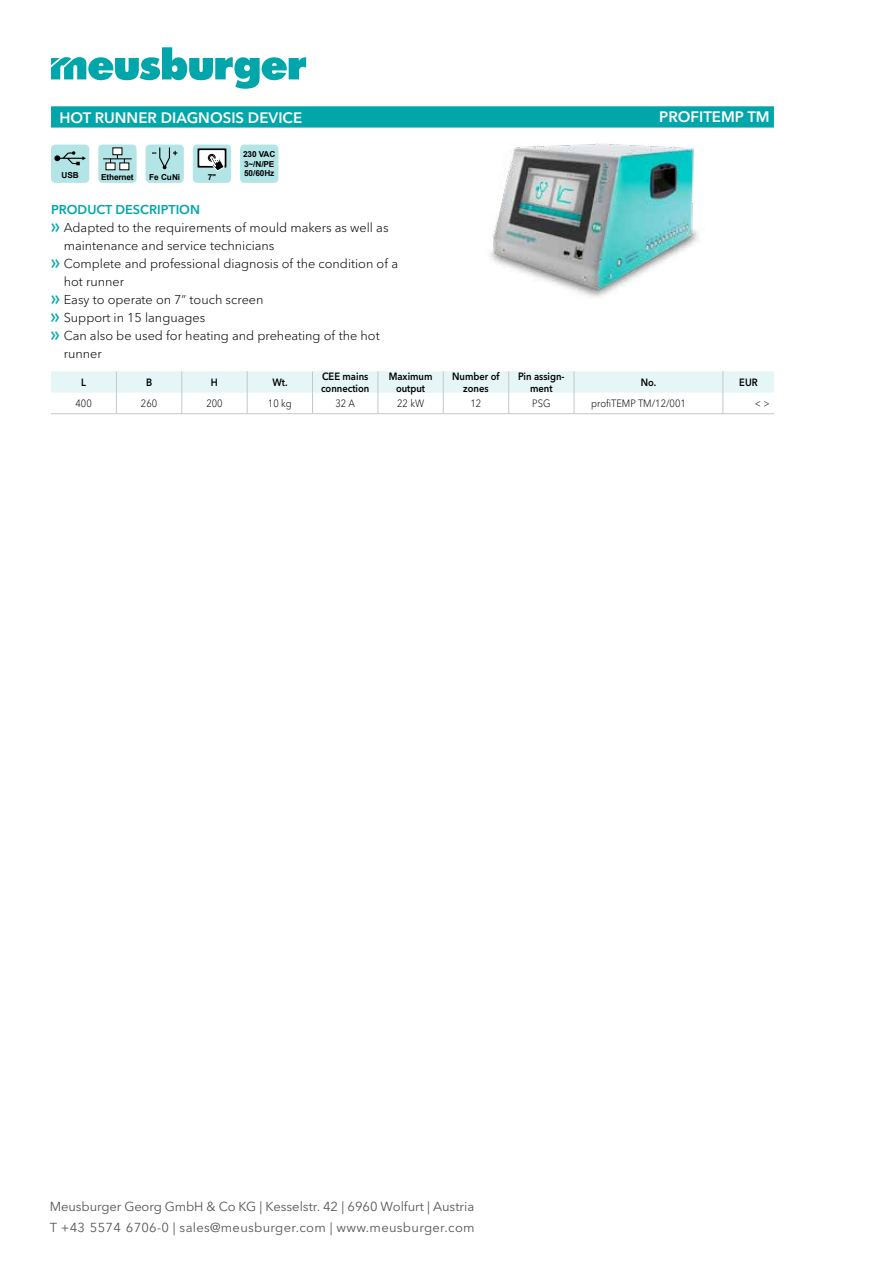
<style>
.page{position:relative;width:893px;height:1263px;background:#fff}
.page>*{position:absolute;margin:0;border:0;box-sizing:border-box;transform-origin:0 0}
.t1{font:600 15px "Avenir Next W1 G";color:#fff}
.t2{font:12.9px/20.7px "Avenir Next W1 G";color:#565656}
.t3{font:300 12.75px "Avenir Next W1 G";color:#000}
.t4{font:600 12.75px "Avenir Next W1 G";color:#00a6aa}
.t5{font:600 10.5px/12.6px "Avenir Next W1 G";color:#000;text-align:center;scale:.9 1}
.t6{font:300 10.5px "Avenir Next W1 G";color:#000;scale:.9 1}
.t7{font:700 8.25px/9.9px "Arial";letter-spacing:-.01em;color:#000;text-align:justify}
.s1{font-family:"Meusburger Sonderzeichen";font-weight:400;color:#00a6aa}
</style>
<div class="page">
<svg style="left:51px;top:47px;width:255px;height:42px"></svg>
<svg style="left:51px;top:106px;width:723px;height:22px;background:#08a8ac"></svg>
<div style="left:51px;top:145px;width:38px;height:38px;background:#b3e4e6;border-radius:4px"></div>
<svg style="left:54px;top:151px;width:32px;height:14px"></svg>
<div style="left:98px;top:145px;width:39px;height:38px;background:#b3e4e6;border-radius:4px"></div>
<div style="left:113px;top:148px;width:9px;height:7px;background:#fff"></div>
<div style="left:112px;top:147px;width:10px;height:8px;border:1px solid #000"></div>
<svg style="left:103px;top:155px;width:29px;height:8px"></svg>
<div style="left:106px;top:163px;width:9px;height:7px;background:#fff"></div>
<div style="left:120px;top:163px;width:9px;height:7px;background:#fff"></div>
<div style="left:146px;top:145px;width:38px;height:38px;background:#b3e4e6;border-radius:4px"></div>
<svg style="left:152px;top:147px;width:25px;height:23px"></svg>
<div style="left:193px;top:145px;width:38px;height:38px;background:#b3e4e6;border-radius:4px"></div>
<svg style="left:198px;top:148px;width:28px;height:23px"></svg>
<div style="left:240px;top:145px;width:38px;height:38px;background:#b3e4e6;border-radius:4px"></div>
<img style="left:489px;top:143px;width:209px;height:155px">
<svg style="left:51px;top:371px;width:723px;height:42px"></svg>
<hr style="left:51px;top:413px;width:65px;height:1px;background:#c5c6c6">
<hr style="left:116px;top:413px;width:66px;height:1px;background:#c5c6c6">
<hr style="left:182px;top:413px;width:65px;height:1px;background:#c5c6c6">
<hr style="left:247px;top:413px;width:66px;height:1px;background:#c5c6c6">
<hr style="left:313px;top:413px;width:65px;height:1px;background:#c5c6c6">
<hr style="left:378px;top:413px;width:65px;height:1px;background:#c5c6c6">
<hr style="left:443px;top:413px;width:66px;height:1px;background:#c5c6c6">
<hr style="left:509px;top:413px;width:65px;height:1px;background:#c5c6c6">
<hr style="left:574px;top:413px;width:149px;height:1px;background:#c5c6c6">
<hr style="left:723px;top:413px;width:51px;height:1px;background:#c5c6c6">
<p class="t1" style="left:60px;top:108px;width:244px">HOT RUNNER DIAGNOSIS DEVICE</p>
<p class="t1" style="left:659px;top:108px;width:112px">PROFITEMP TM</p>
<p class="t7" style="left:61px;top:170px;width:19px">USB</p>
<p class="t7" style="left:101px;top:172px;width:34px">Ethernet</p>
<p class="t7" style="left:149px;top:172px;width:33px">Fe CuNi</p>
<p class="t7" style="left:208px;top:172px;width:10px">7"</p>
<p class="t7" style="left:243px;top:149px;width:34px">230 VAC 3~/N/PE 50/60Hz</p>
<p class="t4" style="left:51px;top:202px;width:151px">PRODUCT DESCRIPTION</p>
<p class="t3" style="left:51px;top:220px;width:339px"><span class="s1">f</span> Adapted to the requirements of mould makers as well as</p>
<p class="t3" style="left:64px;top:238px;width:212px">maintenance and service technicians</p>
<p class="t3" style="left:51px;top:256px;width:349px"><span class="s1">f</span> Complete and professional diagnosis of the condition of a</p>
<p class="t3" style="left:64px;top:274px;width:62px">hot runner</p>
<p class="t3" style="left:51px;top:292px;width:214px"><span class="s1">f</span> Easy to operate on 7” touch screen</p>
<p class="t3" style="left:51px;top:310px;width:156px"><span class="s1">f</span> Support in 15 languages</p>
<p class="t3" style="left:51px;top:328px;width:330px"><span class="s1">f</span> Can also be used for heating and preheating of the hot</p>
<p class="t3" style="left:64px;top:346px;width:40px">runner</p>
<p class="t5" style="left:81px;top:376px;width:7px">L</p>
<p class="t5" style="left:146px;top:376px;width:8px">B</p>
<p class="t5" style="left:211px;top:376px;width:9px">H</p>
<p class="t5" style="left:272px;top:376px;width:18px">Wt.</p>
<p class="t5" style="left:321px;top:370px;width:55px;text-align:left">CEE mains connection</p>
<p class="t5" style="left:389px;top:370px;width:50px">Maximum output</p>
<p class="t5" style="left:452px;top:370px;width:54px">Number of zones</p>
<p class="t5" style="left:518px;top:370px;width:53px">Pin assign&shy;ment</p>
<p class="t5" style="left:641px;top:376px;width:19px">No.</p>
<p class="t5" style="left:739px;top:376px;width:22px">EUR</p>
<p class="t6" style="left:75px;top:397px;width:20px">400</p>
<p class="t6" style="left:141px;top:397px;width:20px">260</p>
<p class="t6" style="left:206px;top:397px;width:20px">200</p>
<p class="t6" style="left:268px;top:397px;width:28px">10 kg</p>
<p class="t6" style="left:336px;top:397px;width:23px">32 A</p>
<p class="t6" style="left:397px;top:397px;width:31px">22 kW</p>
<p class="t6" style="left:471px;top:397px;width:14px">12</p>
<p class="t6" style="left:532px;top:397px;width:22px">PSG</p>
<p class="t6" style="left:591px;top:397px;width:107px">profiTEMP TM/12/001</p>
<p class="t6" style="left:755px;top:397px;width:18px">&lt; &gt;</p>
<p class="t2" style="left:50px;top:1196px;width:426px">Meusburger Georg GmbH &amp; Co KG | Kesselstr. 42 | 6960 Wolfurt | Austria<br>T +43 5574 6706-0 | sales@meusburger.com | www.meusburger.com</p>
</div>
